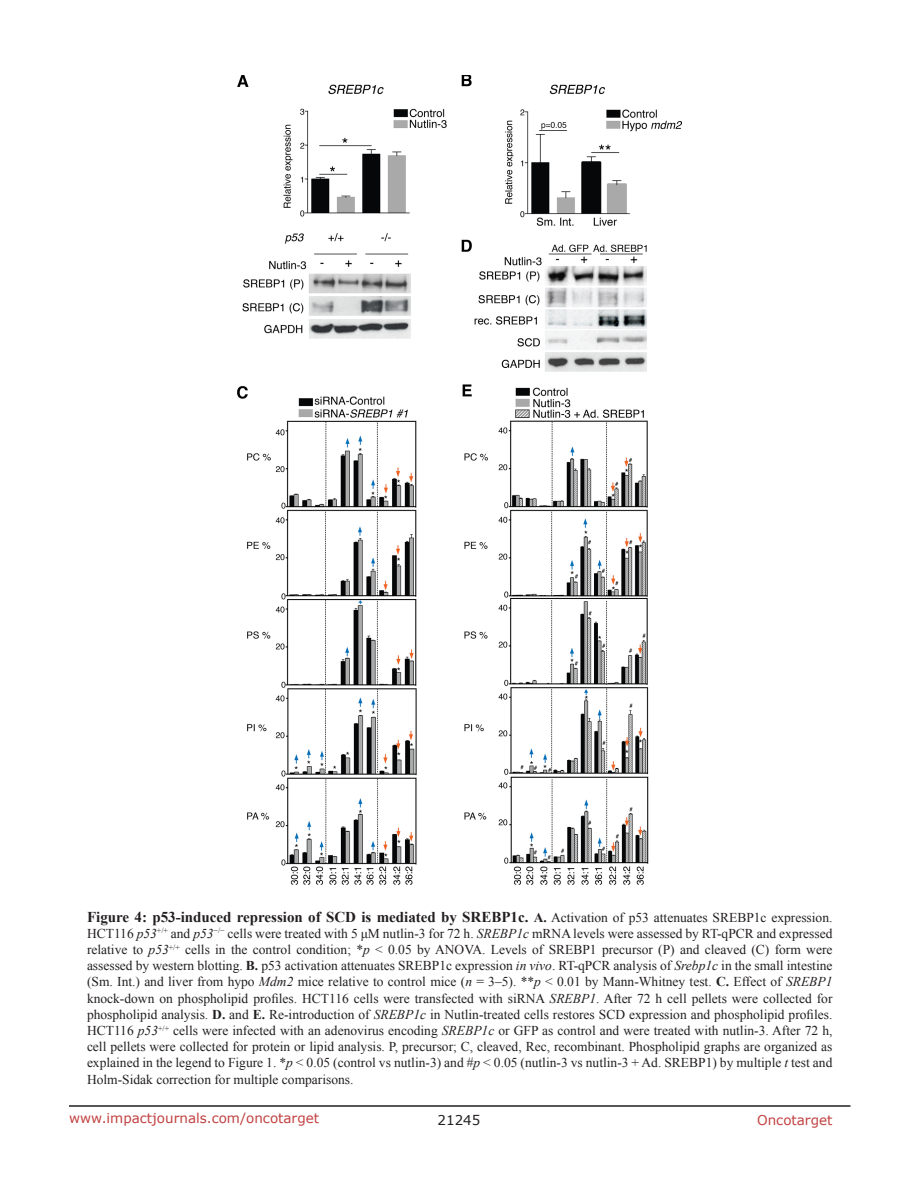
<style>
.page{position:relative;width:918px;height:1188px;background:#fff}
.page>*{position:absolute;margin:0;border:0;box-sizing:border-box;transform-origin:0 0}
.FigureText{font:700 15px "Times New Roman";color:#231f20}
.FigureText-2{font:13.5px/16.2px "Times New Roman";color:#231f20;text-align:justify}
.t1{font:13.5px "Verdana";color:#c24141}
.t2{font:13.5px "Verdana";color:#231f20}
.s1{font-size:13.5px}
.s2{font-weight:400;font-size:13.5px}
.s3{font-style:italic}
.s4{font-weight:700}
</style>
<div class="page">
<hr style="left:69px;top:1105px;width:781px;height:2px;background:#231f20">
<img style="left:238px;top:75px;width:444px;height:809px">
<p class="FigureText" style="left:87px;top:906px;width:747px">Figure 4: p53-induced repression of SCD is mediated by SREBP1c. <span class="s1">A.</span> <span class="s2">Activation of p53 attenuates SREBP1c expression.</span></p>
<p class="FigureText-2" style="left:87px;top:925px;width:747px">HCT116 <span class="s3">p53</span><sup>+/+</sup> and <span class="s3">p53</span><sup>−/−</sup> cells were treated with 5 μM nutlin-3 for 72 h. <span class="s3">SREBP1c</span> mRNA levels were assessed by RT-qPCR and expressed relative to <span class="s3">p53</span><sup>+/+</sup> cells in the control condition; *<span class="s3">p</span> &lt; 0.05 by ANOVA. Levels of SREBP1 precursor (P) and cleaved (C) form were assessed by western blotting. <span class="s4">B.</span> p53 activation attenuates SREBP1c expression <span class="s3">in vivo</span>. RT-qPCR analysis of <span class="s3">Srebp1c</span> in the small intestine (Sm. Int.) and liver from hypo <span class="s3">Mdm2</span> mice relative to control mice (<span class="s3">n</span> = 3–5). **<span class="s3">p</span> &lt; 0.01 by Mann-Whitney test. <span class="s4">C.</span> Effect of <span class="s3">SREBP1 </span>knock-down on phospholipid profiles. HCT116 cells were transfected with siRNA <span class="s3">SREBP1</span>. After 72 h cell pellets were collected for phospholipid analysis. <span class="s4">D.</span> and <span class="s4">E.</span> Re-introduction of <span class="s3">SREBP1c</span> in Nutlin-treated cells restores SCD expression and phospholipid profiles.<br>HCT116 <span class="s3">p53</span><sup>+/+</sup> cells were infected with an adenovirus encoding <span class="s3">SREBP1c</span> or GFP as control and were treated with nutlin-3. After 72 h, cell pellets were collected for protein or lipid analysis. P, precursor; C, cleaved, Rec, recombinant. Phospholipid graphs are organized as explained in the legend to Figure 1. *<span class="s3">p</span> &lt; 0.05 (control vs nutlin-3) and #<span class="s3">p</span> &lt; 0.05 (nutlin-3 vs nutlin-3 + Ad. SREBP1) by multiple <span class="s3">t</span> test and Holm-Sidak correction for multiple comparisons.</p>
<p class="t1" style="left:69px;top:1109px;width:252px">www.impactjournals.com/oncotarget</p>
<p class="t2" style="left:438px;top:1111px;width:44px">21245</p>
<p class="t1" style="left:757px;top:1111px;width:77px">Oncotarget</p>
</div>
